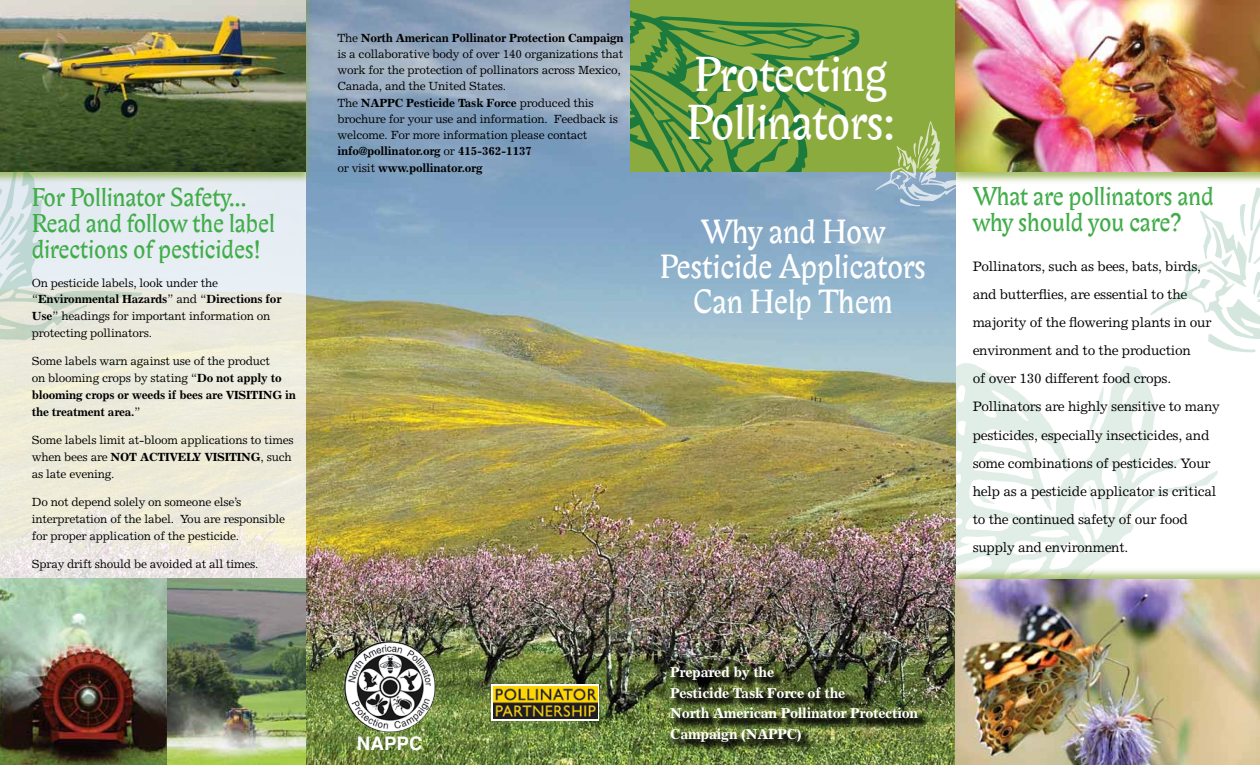
<style>
.page{position:relative;width:1260px;height:765px;background:#fff}
.page>*{position:absolute;margin:0;border:0;box-sizing:border-box;transform-origin:0 0}
.t1{font:47.5px/48.8px "Biblon ITC";color:#fff}
.t2{font:32.5px/35px "Biblon ITC";color:#fff;text-align:center}
.t3{font:25px/26.2px "Biblon ITC";color:#41ad49}
.t4{font:700 18.75px "Helvetica";color:#fff}
.t5{font:700 14.38px/20.6px "Excelsior";letter-spacing:-.02em;color:#fff}
.t6{font:13.75px/28.1px "Excelsior";letter-spacing:-.02em;color:#000}
.t7{font:11.88px/16.2px "Excelsior";letter-spacing:-.02em;color:#000}
.t8{font:700 11.88px/16.9px "Excelsior";letter-spacing:-.02em;color:#000}
.s1{font-weight:700}
.s2{font-weight:400}
</style>
<div class="page">
<svg style="left:955px;top:363px;width:263px;height:204px"></svg>
<img style="left:306px;top:0;width:649px;height:765px">
<div style="left:630px;top:0;width:325px;height:171px;background:#8cab3f"></div>
<svg style="left:0;top:183px;width:306px;height:395px;background:#ebeadf"></svg>
<svg style="left:1150px;top:187px;width:110px;height:165px"></svg>
<div style="left:0;top:0;width:312px;height:183px;background:#8cab3f;opacity:.75"></div>
<img style="left:0;top:0;width:306px;height:171px">
<svg style="left:875px;top:121px;width:81px;height:85px"></svg>
<svg style="left:0;top:152px;width:142px;height:188px;background:#cad4cd"></svg>
<svg style="left:630px;top:10px;width:229px;height:161px"></svg>
<div style="left:948px;top:0;width:312px;height:184px;background:#8cab3f;opacity:.75"></div>
<img style="left:955px;top:0;width:305px;height:171px">
<div style="left:948px;top:567px;width:312px;height:198px;background:#8cab3f;opacity:.75"></div>
<img style="left:955px;top:580px;width:305px;height:185px">
<div style="left:670px;top:665px;width:259px;height:87px;background:#000;opacity:.82"></div>
<img style="left:344px;top:641px;width:64px;height:91px">
<div style="left:492px;top:684px;width:107px;height:37px;background:#fff"></div>
<img style="left:493px;top:686px;width:104px;height:33px">
<img style="left:0;top:578px;width:306px;height:187px">
<h3 class="t3" style="left:32px;top:184px;width:245px">For Pollinator Safety...<br>Read and follow the label directions of pesticides!</h3>
<p class="t7" style="left:32px;top:274px;width:251px;line-height:16.9px">On pesticide labels, look under the “<span class="s1">Environmental Hazards</span>” and “<span class="s1">Directions for Use</span>” headings for important information on protecting pollinators.</p>
<p class="t8" style="left:32px;top:353px;width:266px"><span class="s2">Some labels warn against use of the product<br>on blooming crops by stating “</span>Do not apply to blooming crops or weeds if bees are VISITING in the treatment area.<span class="s2">”</span></p>
<p class="t7" style="left:32px;top:431px;width:263px;line-height:16.9px">Some labels limit at-bloom applications to times when bees are <span class="s1">NOT ACTIVELY VISITING</span>, such as late evening.</p>
<p class="t7" style="left:32px;top:493px;width:255px;line-height:16.9px">Do not depend solely on someone else’s interpretation of the label. You are responsible for proper application of the pesticide.</p>
<p class="t7" style="left:32px;top:555px;width:228px">Spray drift should be avoided at all times.</p>
<p class="t7" style="left:337px;top:29px;width:288px">The <span class="s1">North American Pollinator Protection Campaign </span>is a collaborative body of over 140 organizations that work for the protection of pollinators across Mexico, Canada, and the United States.<br>The <span class="s1">NAPPC Pesticide Task Force</span> produced this brochure for your use and information. Feedback is welcome. For more information please contact <span class="s1">info@pollinator.org</span> or <span class="s1">415-362-1137<br></span>or visit <span class="s1">www.pollinator.org</span></p>
<h1 class="t1" style="left:686px;top:50px;width:210px">Protecting<br>Pollinators:</h1>
<h2 class="t2" style="left:660px;top:215px;width:268px">Why and How<br>Pesticide Applicators<br>Can Help Them</h2>
<h3 class="t4" style="left:357px;top:729px;width:67px">NAPPC</h3>
<p class="t5" style="left:670px;top:661px;width:250px">Prepared by the<br>Pesticide Task Force of the<br>North American Pollinator Protection<br>Campaign (NAPPC)</p>
<h3 class="t3" style="left:973px;top:184px;width:242px">What are pollinators and why should you care?</h3>
<p class="t6" style="left:973px;top:252px;width:249px">Pollinators, such as bees, bats, birds, and butterflies, are essential to the majority of the flowering plants in our environment and to the production<br>of over 130 different food crops.<br>Pollinators are highly sensitive to many pesticides, especially insecticides, and some combinations of pesticides. Your help as a pesticide applicator is critical to the continued safety of our food supply and environment.</p>
</div>
